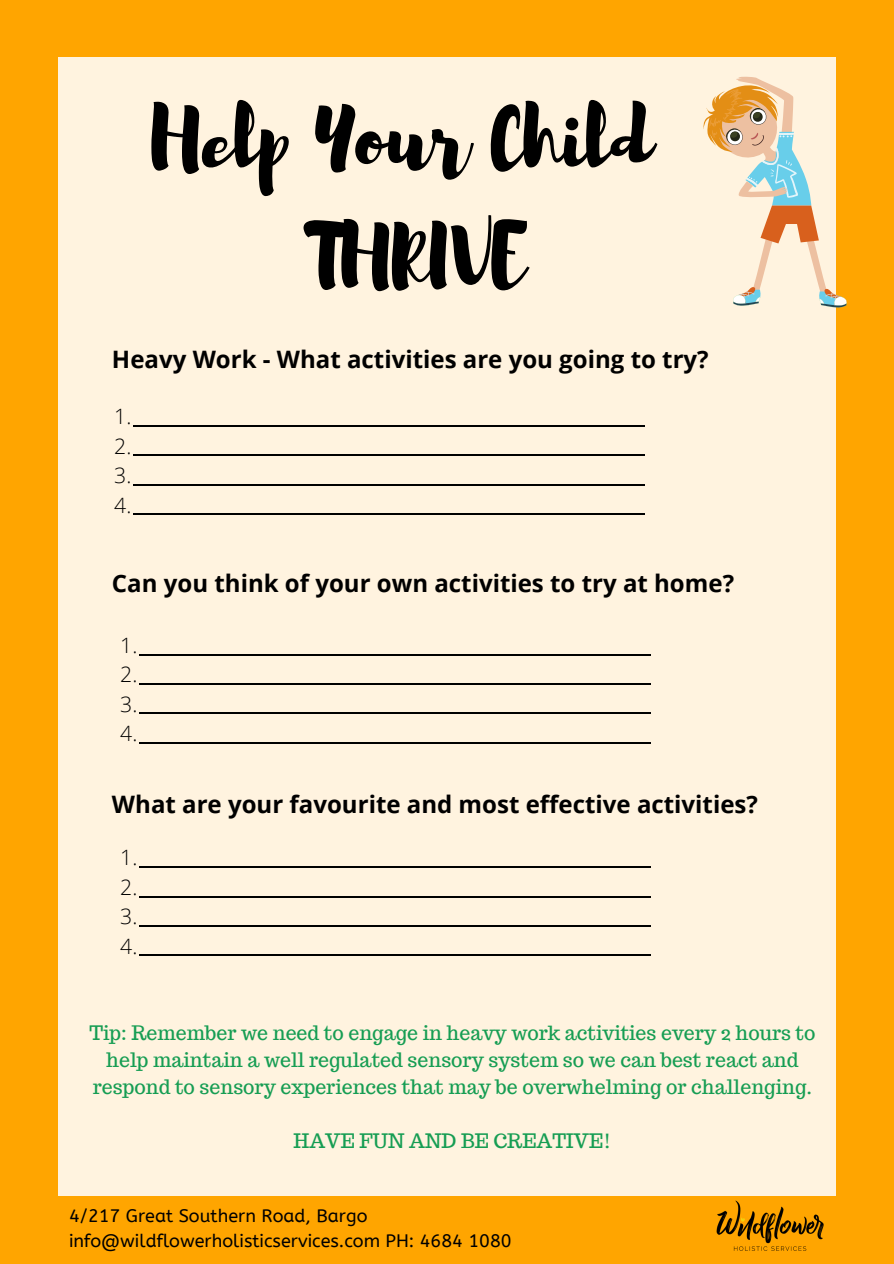
<style>
.page{position:relative;width:894px;height:1264px;background:#fff}
.page>*{position:absolute;margin:0;border:0;box-sizing:border-box;transform-origin:0 0}
.t1{font:84px/117.1px "Brusher";color:#000;text-align:center}
.t2{font:700 24px "Open Sans";color:#000}
.t3{font:300 21.15px/29.4px "Open Sans";color:#000;text-align:justify}
.t4{font:19.5px/27px "Trocchi";color:#169d53;text-align:center}
.t5{font:18px/24.8px "A Bee Zee";color:#000}
</style>
<div class="page">
<div style="left:0;top:0;width:893px;height:1263px;background:#ffa500"></div>
<div style="left:58px;top:58px;width:777px;height:1137px;background:#fff3df"></div>
<img style="left:701px;top:1195px;width:132px;height:56px">
<svg style="left:703px;top:76px;width:144px;height:232px"></svg>
<hr style="left:133px;top:425px;width:511px;height:1px;background:#000">
<hr style="left:133px;top:455px;width:511px;height:1px;background:#000">
<hr style="left:133px;top:484px;width:511px;height:1px;background:#000">
<hr style="left:133px;top:513px;width:511px;height:2px;background:#000">
<hr style="left:139px;top:866px;width:511px;height:1px;background:#000">
<hr style="left:139px;top:896px;width:511px;height:1px;background:#000">
<hr style="left:139px;top:925px;width:511px;height:1px;background:#000">
<hr style="left:139px;top:954px;width:511px;height:2px;background:#000">
<hr style="left:139px;top:654px;width:511px;height:1px;background:#000">
<hr style="left:139px;top:683px;width:511px;height:1px;background:#000">
<hr style="left:139px;top:713px;width:511px;height:1px;background:#000">
<hr style="left:139px;top:742px;width:511px;height:1px;background:#000">
<h1 class="t1" style="left:151px;top:75px;width:502px">Help Your Child<br>THRIVE</h1>
<p class="t2" style="left:112px;top:343px;width:598px">Heavy Work - What activities are you going to try?</p>
<p class="t3" style="left:114px;top:401px;width:19px">1.<br>2.<br>3.<br>4.</p>
<p class="t2" style="left:112px;top:566px;width:623px">Can you think of your own activities to try at home?</p>
<p class="t3" style="left:120px;top:630px;width:19px">1.<br>2.<br>3.<br>4.</p>
<p class="t2" style="left:112px;top:787px;width:647px">What are your favourite and most effective activities?</p>
<p class="t3" style="left:120px;top:842px;width:19px">1.<br>2.<br>3.<br>4.</p>
<p class="t4" style="left:89px;top:1019px;width:727px">Tip: Remember we need to engage in heavy work activities every 2 hours to help maintain a well regulated sensory system so we can best react and respond to sensory experiences that may be overwhelming or challenging.</p>
<p class="t4" style="left:293px;top:1127px;width:319px">HAVE FUN AND BE CREATIVE!</p>
<p class="t5" style="left:69px;top:1204px;width:444px">4/217 Great Southern Road, Bargo info@wildflowerholisticservices.com PH: 4684 1080</p>
</div>
